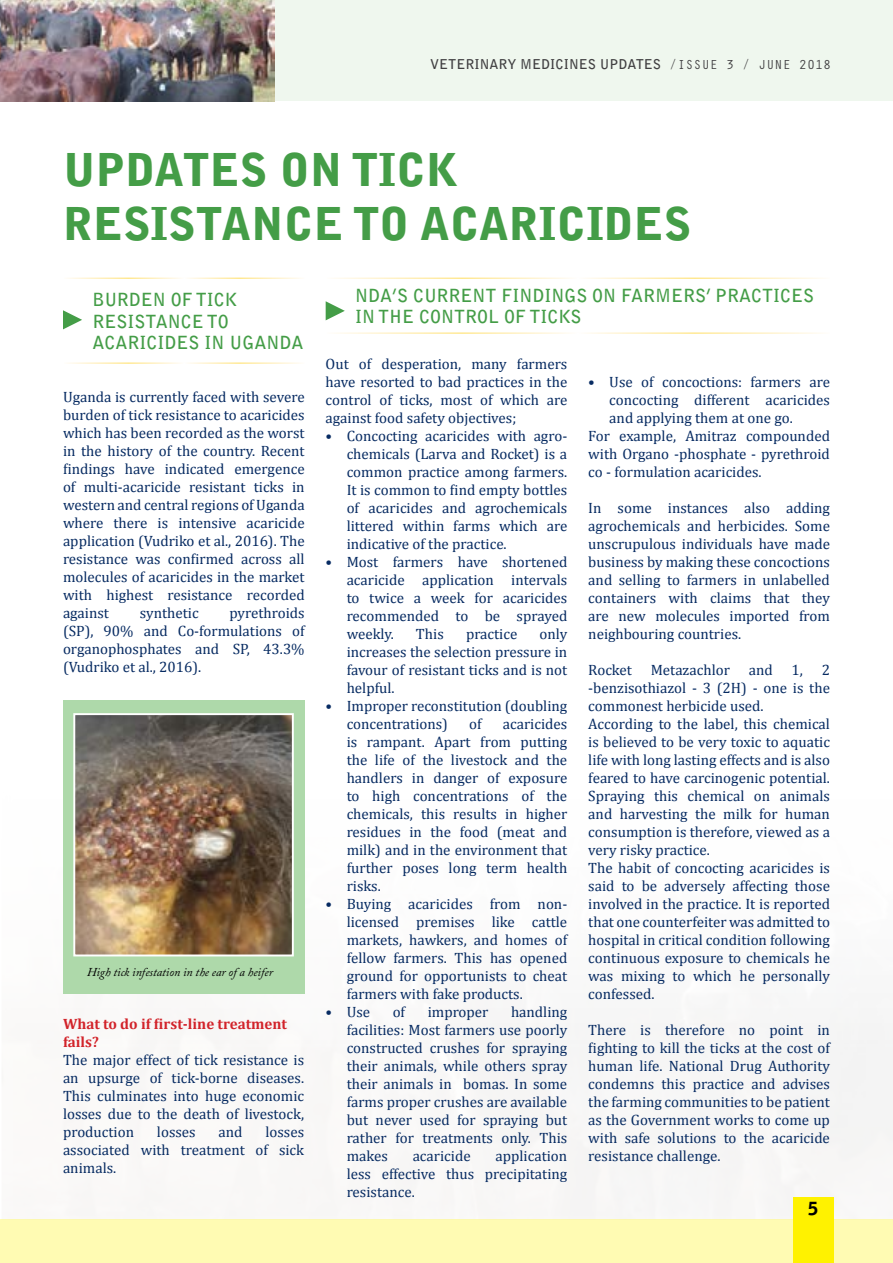
<style>
.page{position:relative;width:893px;height:1263px;background:#fff}
.page>*{position:absolute;margin:0;border:0;box-sizing:border-box;transform-origin:0 0}
.t1{font:900 45px/54px "Bell Gothic Std";color:#449d47}
.t2{font:700 18px/21.6px "Bell Gothic Std";color:#449d47}
.t3{font:900 18px "Bell Gothic Std";color:#000}
.t4{font:15px/18px "Cambria";color:#072b62;text-align:justify}
.t5{font:700 15px/18px "Cambria";color:#d2232a}
.t6{font:700 13.5px "Bell Gothic Std";color:#414042}
.t7{font:italic 12px "Adobe Caslon Pro";color:#000}
.s1{font-family:"Orator Std";font-weight:400}
</style>
<div class="page">
<img style="left:73px;top:700px;width:820px;height:519px">
<div style="left:0;top:0;width:893px;height:101px;background:#eff7ee"></div>
<div style="left:0;top:1219px;width:893px;height:44px;background:#fffbb3"></div>
<div style="left:793px;top:1197px;width:40px;height:66px;background:#fff200"></div>
<img style="left:0;top:0;width:274px;height:101px">
<svg style="left:63px;top:310px;width:19px;height:19px"></svg>
<svg style="left:326px;top:301px;width:19px;height:19px"></svg>
<div style="left:63px;top:700px;width:241px;height:294px;background:#aed9aa"></div>
<img style="left:76px;top:716px;width:215px;height:237px">
<div style="left:73px;top:713px;width:221px;height:243px;border:2px solid #fff"></div>
<p class="t6" style="left:430px;top:56px;width:403px">VETERINARY MEDICINES UPDATES <span class="s1">/ISSUE 3 / JUNE 2018</span></p>
<h1 class="t1" style="left:63px;top:143px;width:630px">UPDATES ON TICK<br>RESISTANCE TO ACARICIDES</h1>
<p class="t2" style="left:92px;top:289px;width:212px">BURDEN OF TICK<br>RESISTANCE TO<br>ACARICIDES IN UGANDA</p>
<p class="t2" style="left:355px;top:284px;width:460px">NDA’S CURRENT FINDINGS ON FARMERS’ PRACTICES<br>IN THE CONTROL OF TICKS</p>
<p class="t4" style="left:63px;top:388px;width:243px">Uganda is currently faced with severe burden of tick resistance to acaricides which has been recorded as the worst in the history of the country. Recent findings have indicated emergence of multi-acaricide resistant ticks in western and central regions of Uganda where there is intensive acaricide application (Vudriko et al., 2016). The resistance was confirmed across all molecules of acaricides in the market with highest resistance recorded against</p>
<p class="t4" style="left:63px;top:604px;width:243px;text-indent:166px">pyrethroids (SP), 90% and Co-formulations of organophosphates and SP, 43.3% (Vudriko et al., 2016).</p>
<p class="t4" style="left:140px;top:604px;width:60px">synthetic</p>
<p class="t7" style="left:87px;top:964px;width:187px">High tick infestation in the ear of a heifer</p>
<p class="t5" style="left:63px;top:1014px;width:226px">What to do if first-line treatment fails?</p>
<p class="t4" style="left:63px;top:1051px;width:243px">The major effect of tick resistance is an upsurge of tick-borne diseases.<br>This culminates into huge economic losses due to the death of livestock, production</p>
<p class="t4" style="left:63px;top:1123px;width:243px;text-indent:202px">losses associated with treatment of sick animals.</p>
<p class="t4" style="left:157px;top:1123px;width:40px">losses</p>
<p class="t4" style="left:219px;top:1123px;width:26px">and</p>
<p class="t4" style="left:326px;top:355px;width:243px">Out of desperation, many farmers have resorted to bad practices in the control of ticks, most of which are against food safety objectives;</p>
<p class="t4" style="left:347px;top:427px;width:222px;text-indent:-21px">• Concocting acaricides with agro&shy;chemicals (Larva and Rocket) is a common practice among farmers.<br>It is common to find empty bottles of acaricides and agrochemicals littered within farms which are indicative of the practice.</p>
<p class="t4" style="left:347px;top:553px;width:222px;text-indent:-21px">• Most farmers have shortened acaricide application intervals to twice a week for acaricides recommended to be sprayed weekly.</p>
<p class="t4" style="left:347px;top:625px;width:222px;text-indent:193px">only increases the selection pressure in favour of resistant ticks and is not helpful.</p>
<p class="t4" style="left:347px;top:697px;width:222px;text-indent:-21px">• Improper reconstitution (doubling concentrations)</p>
<p class="t4" style="left:416px;top:625px;width:29px">This</p>
<p class="t4" style="left:466px;top:625px;width:53px">practice</p>
<p class="t4" style="left:469px;top:715px;width:14px">of</p>
<p class="t4" style="left:347px;top:715px;width:222px;text-indent:156px">acaricides is rampant. Apart from putting the life of the livestock and the handlers in danger of exposure to high concentrations of the chemicals, this results in higher residues in the food (meat and milk) and in the environment that further poses long term health risks.</p>
<p class="t4" style="left:347px;top:895px;width:222px;text-indent:-21px">• Buying acaricides from non&shy;licensed premises like cattle markets, hawkers, and homes of fellow farmers. This has opened ground for opportunists to cheat farmers with fake products.</p>
<p class="t4" style="left:326px;top:1003px;width:46px">• Use</p>
<p class="t4" style="left:393px;top:1003px;width:14px">of</p>
<p class="t4" style="left:428px;top:1003px;width:62px">improper</p>
<p class="t4" style="left:347px;top:1003px;width:222px;text-indent:164px">handling facilities: Most farmers use poorly constructed crushes for spraying their animals, while others spray their animals in bomas. In some farms proper crushes are available but never used for spraying but rather for treatments only. This makes</p>
<p class="t4" style="left:347px;top:1147px;width:222px;text-indent:149px">application less effective thus precipitating resistance.</p>
<p class="t4" style="left:413px;top:1147px;width:60px">acaricide</p>
<p class="t4" style="left:588px;top:373px;width:243px">• Use of concoctions: farmers are</p>
<p class="t4" style="left:609px;top:391px;width:222px">concocting different acaricides</p>
<p class="t4" style="left:609px;top:409px;width:185px">and applying them at one go.</p>
<p class="t4" style="left:588px;top:427px;width:243px">For example, Amitraz compounded</p>
<p class="t4" style="left:588px;top:445px;width:243px">with Organo -phosphate - pyrethroid</p>
<p class="t4" style="left:588px;top:463px;width:175px">co - formulation acaricides.</p>
<p class="t4" style="left:588px;top:499px;width:243px">In some instances also adding agrochemicals and herbicides. Some unscrupulous individuals have made business by making these concoctions and selling to farmers in unlabelled containers with claims that they are new molecules imported from neighbouring countries.</p>
<p class="t4" style="left:588px;top:661px;width:45px">Rocket</p>
<p class="t4" style="left:651px;top:661px;width:81px">Metazachlor</p>
<p class="t4" style="left:749px;top:661px;width:26px">and</p>
<p class="t4" style="left:791px;top:661px;width:13px">1,</p>
<p class="t4" style="left:588px;top:661px;width:243px;text-align:left;text-indent:233px">2 -benzisothiazol - 3 (2H) - one is the commonest herbicide used.<br>According to the label, this chemical is believed to be very toxic to aquatic life with long lasting effects and is also feared to have carcinogenic potential.<br>Spraying this chemical on animals and harvesting the milk for human consumption is therefore, viewed as a very risky practice.<br>The habit of concocting acaricides is said to be adversely affecting those involved in the practice. It is reported that one counterfeiter was admitted to hospital in critical condition following continuous exposure to chemicals he was mixing to which he personally confessed.</p>
<p class="t4" style="left:588px;top:1021px;width:243px">There is therefore no point in fighting to kill the ticks at the cost of human life. National Drug Authority condemns this practice and advises the farming communities to be patient as the Government works to come up with safe solutions to the acaricide resistance challenge.</p>
<p class="t3" style="left:808px;top:1198px;width:12px">5</p>
</div>
